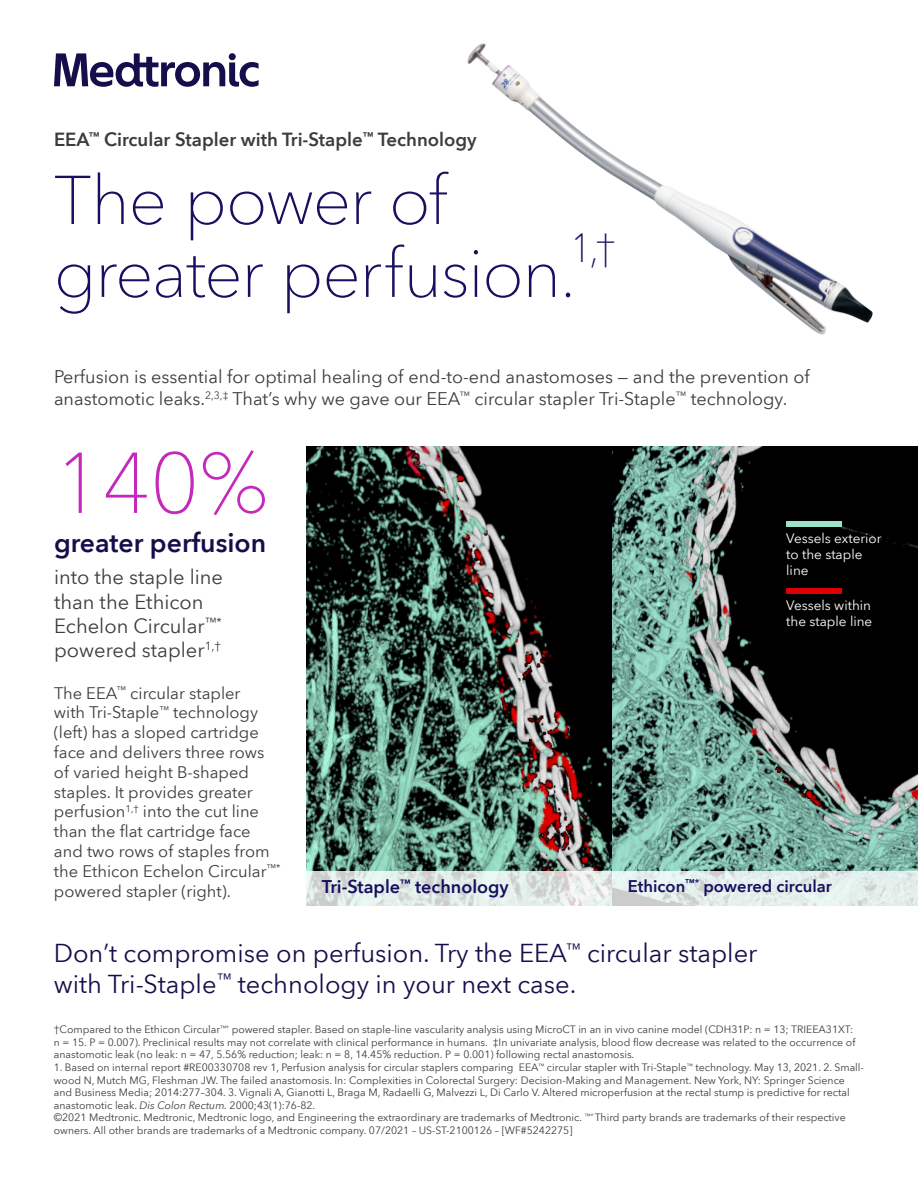
<style>
.page{position:relative;width:918px;height:1188px;background:#fff}
.page>*{position:absolute;margin:0;border:0;box-sizing:border-box;transform-origin:0 0}
.t1{font:100 85.2px "Avenir Next World";color:#c529bb}
.t2{font:100 68.1px/72.9px "Avenir Next World";letter-spacing:-.025em;color:#170f5f}
.t3{font:100 39.75px "Avenir Next World";color:#170f5f}
.t4{font:600 26.55px "Avenir Next World";color:#140f4b}
.t5{font:25.5px/30.6px "Avenir Next World";color:#140f4b}
.t6{font:20.1px/24.2px "Avenir Next World";color:#3c3c3c}
.t7{font:600 18.6px "Avenir Next World";color:#3c3c3c}
.t8{font:18px/21.6px "Avenir Next World";color:#3c3c3c}
.t9{font:600 18px "Avenir Next World";color:#170f5f}
.t10{font:16.5px/19.8px "Avenir Next World";color:#3c3c3c}
.t11{font:600 16.5px "Avenir Next World";color:#170f5f}
.t12{font:13.5px/16.2px "Avenir Next World";color:#fff}
.t13{font:10.5px/12.6px "Avenir Next World";color:#3c3c3c}
.s1{font-style:italic}
</style>
<div class="page">
<img style="left:467px;top:43px;width:406px;height:292px">
<img style="left:306px;top:447px;width:306px;height:424px">
<svg style="left:612px;top:447px;width:306px;height:424px;background:#435953"></svg>
<svg style="left:306px;top:871px;width:306px;height:35px;background:#dfe7e4"></svg>
<svg style="left:612px;top:871px;width:306px;height:35px;background:#e1ebe8"></svg>
<div style="left:786px;top:521px;width:55px;height:5px;background:#9ae2c8"></div>
<div style="left:786px;top:588px;width:55px;height:6px;background:#de0000"></div>
<svg style="left:54px;top:53px;width:205px;height:34px"></svg>
<h3 class="t7" style="left:54px;top:129px;width:424px">EEA<sup>™</sup> Circular Stapler with Tri-Staple<sup>™</sup> Technology</h3>
<h2 class="t2" style="left:54px;top:164px;width:524px">The power of greater perfusion.</h2>
<h3 class="t3" style="left:570px;top:216px;width:48px">1,†</h3>
<h3 class="t8" style="left:54px;top:367px;width:757px">Perfusion is essential for optimal healing of end-to-end anastomoses — and the prevention of anastomotic leaks.<sup>2,3,‡</sup> That’s why we gave our EEA<sup>™</sup> circular stapler Tri-Staple<sup>™</sup> technology.</h3>
<h1 class="t1" style="left:54px;top:415px;width:217px">140%</h1>
<h3 class="t4" style="left:54px;top:527px;width:214px">greater perfusion</h3>
<h3 class="t6" style="left:54px;top:566px;width:171px">into the staple line than the Ethicon<br>Echelon Circular<sup>™* </sup>powered stapler<sup>1,†</sup></h3>
<p class="t10" style="left:54px;top:683px;width:228px">The EEA<sup>™</sup> circular stapler<br>with Tri-Staple<sup>™</sup> technology (left) has a sloped cartridge face and delivers three rows of varied height B-shaped staples. It provides greater perfusion<sup>1,†</sup> into the cut line than the flat cartridge face and two rows of staples from the Ethicon Echelon Circular<sup>™* </sup>powered stapler (right).</p>
<p class="t12" style="left:786px;top:530px;width:97px">Vessels exterior to the staple line</p>
<p class="t12" style="left:786px;top:598px;width:88px">Vessels within the staple line</p>
<h3 class="t9" style="left:322px;top:876px;width:188px">Tri-Staple<sup>™</sup> technology</h3>
<h3 class="t11" style="left:628px;top:877px;width:206px">Ethicon<sup>™*</sup> powered circular</h3>
<h3 class="t5" style="left:54px;top:938px;width:705px">Don’t compromise on perfusion. Try the EEA<sup>™</sup> circular stapler with Tri-Staple<sup>™</sup> technology in your next case.</h3>
<p class="t13" style="left:54px;top:1023px;width:803px">†Compared to the Ethicon Circular<sup>™*</sup> powered stapler. Based on staple-line vascularity analysis using MicroCT in an in vivo canine model (CDH31P: n = 13; TRIEEA31XT: n = 15. P = 0.007). Preclinical results may not correlate with clinical performance in humans. ‡In univariate analysis, blood flow decrease was related to the occurrence of anastomotic leak (no leak: n = 47, 5.56% reduction; leak: n = 8, 14.45% reduction. P = 0.001) following rectal anastomosis.</p>
<p class="t13" style="left:54px;top:1061px;width:812px">1. Based on internal report #RE00330708 rev 1, Perfusion analysis for circular staplers comparing EEA<sup>™</sup> circular stapler with Tri-Staple<sup>™</sup> technology. May 13, 2021. 2. Small&shy;wood N, Mutch MG, Fleshman JW. The failed anastomosis. In: Complexities in Colorectal Surgery: Decision-Making and Management. New York, NY: Springer Science and Business Media; 2014:277–304. 3. Vignali A, Gianotti L, Braga M, Radaelli G, Malvezzi L, Di Carlo V. Altered microperfusion at the rectal stump is predictive for rectal anastomotic leak. <span class="s1">Dis Colon Rectum.</span> 2000;43(1):76-82.<br>©2021 Medtronic. Medtronic, Medtronic logo, and Engineering the extraordinary are trademarks of Medtronic. <sup>™*</sup> Third party brands are trademarks of their respective owners. All other brands are trademarks of a Medtronic company. 07/2021 – US-ST-2100126 – [WF#5242275]</p>
</div>
